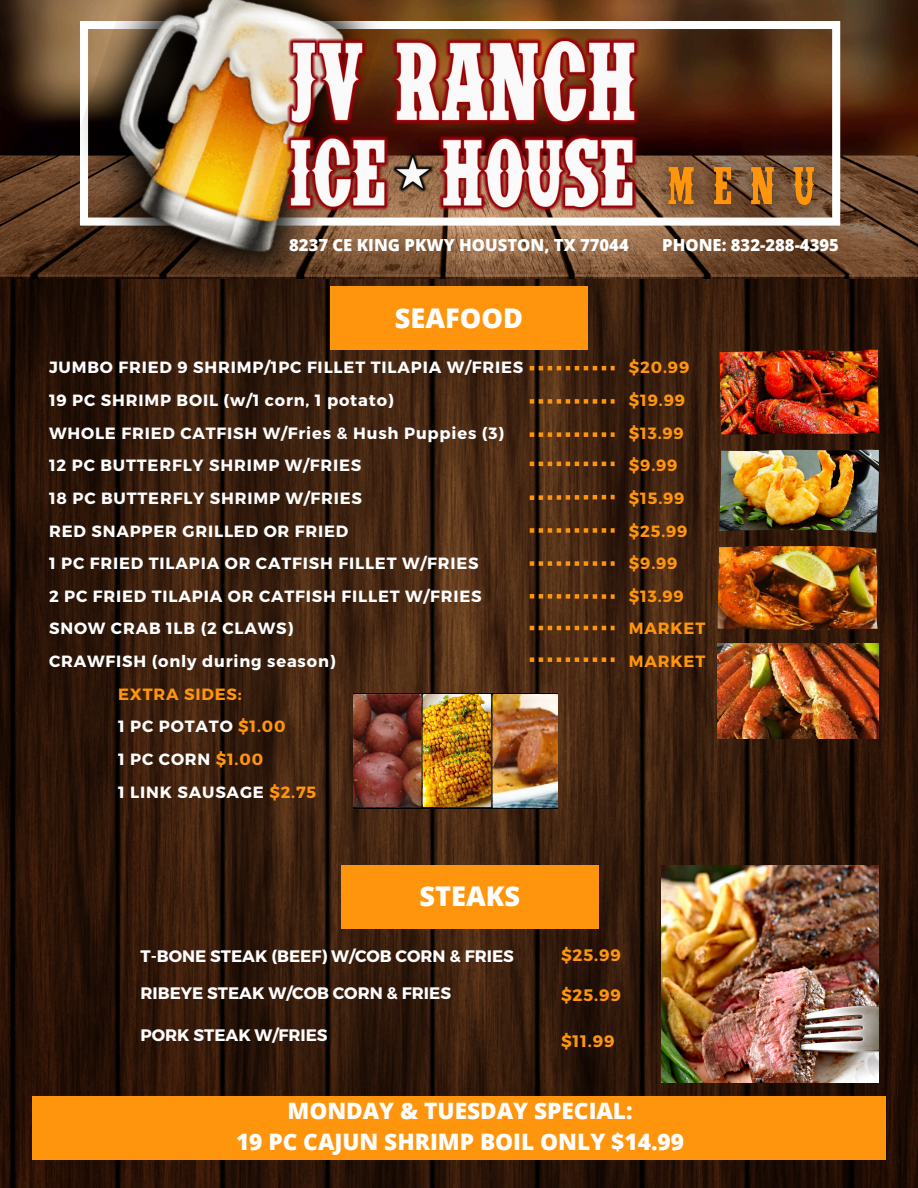
<style>
.page{position:relative;width:918px;height:1188px;background:#fff}
.page>*{position:absolute;margin:0;border:0;box-sizing:border-box;transform-origin:0 0}
.t1{font:800 27.15px "Open Sans";color:#fff}
.t2{font:800 22.65px/31.5px "Open Sans";color:#fff;text-align:center}
.t3{font:700 16.65px "Montserrat";color:#fff}
.t4{font:800 16.65px "Open Sans";color:#fff}
.t5{font:700 16.65px "Montserrat";letter-spacing:.05em;color:#ff950c}
.t6{font:700 16.35px "Montserrat";letter-spacing:.05em;color:#fff}
.t7{font:700 16.35px/32.7px "Montserrat";letter-spacing:.05em;color:#ff950c}
.s1{color:#ff950c}
</style>
<div class="page">
<img style="left:0;top:279px;width:918px;height:909px">
<svg style="left:530px;top:366px;width:85px;height:4px"></svg>
<img style="left:0;top:0;width:918px;height:279px">
<svg style="left:395px;top:21px;width:445px;height:205px"></svg>
<img style="left:43px;top:0;width:352px;height:318px">
<img style="left:272px;top:28px;width:380px;height:190px">
<div style="left:330px;top:287px;width:258px;height:63px;background:#ff950c"></div>
<div style="left:341px;top:865px;width:258px;height:63px;background:#ff950c"></div>
<img style="left:354px;top:693px;width:203px;height:115px">
<div style="left:32px;top:1096px;width:854px;height:63px;background:#ff950c"></div>
<img style="left:720px;top:350px;width:159px;height:85px">
<img style="left:719px;top:450px;width:160px;height:83px">
<img style="left:718px;top:546px;width:160px;height:84px">
<img style="left:718px;top:644px;width:161px;height:94px">
<img style="left:662px;top:865px;width:217px;height:217px">
<img style="left:640px;top:142px;width:202px;height:93px">
<svg style="left:530px;top:399px;width:85px;height:5px"></svg>
<svg style="left:530px;top:495px;width:85px;height:5px"></svg>
<svg style="left:530px;top:528px;width:85px;height:5px"></svg>
<svg style="left:530px;top:561px;width:85px;height:5px"></svg>
<svg style="left:530px;top:594px;width:85px;height:5px"></svg>
<svg style="left:530px;top:626px;width:85px;height:4px"></svg>
<svg style="left:530px;top:432px;width:85px;height:5px"></svg>
<svg style="left:530px;top:462px;width:85px;height:4px"></svg>
<svg style="left:530px;top:657px;width:85px;height:5px"></svg>
<p class="t4" style="left:289px;top:233px;width:341px">8237 CE KING PKWY HOUSTON, TX 77044</p>
<p class="t4" style="left:662px;top:233px;width:178px">PHONE: 832-288-4395</p>
<p class="t1" style="left:395px;top:299px;width:130px">SEAFOOD</p>
<p class="t6" style="left:49px;top:357px;width:476px">JUMBO FRIED 9 SHRIMP/1PC FILLET TILAPIA W/FRIES</p>
<p class="t6" style="left:49px;top:390px;width:346px">19 PC SHRIMP BOIL (w/1 corn, 1 potato)</p>
<p class="t6" style="left:49px;top:422px;width:457px">WHOLE FRIED CATFISH W/Fries &amp; Hush Puppies (3)</p>
<p class="t6" style="left:49px;top:455px;width:314px">12 PC BUTTERFLY SHRIMP W/FRIES</p>
<p class="t6" style="left:49px;top:487px;width:315px">18 PC BUTTERFLY SHRIMP W/FRIES</p>
<p class="t6" style="left:49px;top:520px;width:301px">RED SNAPPER GRILLED OR FRIED</p>
<h4 class="t6" style="left:49px;top:553px;width:431px">1 PC FRIED TILAPIA OR CATFISH FILLET W/FRIES</h4>
<p class="t6" style="left:49px;top:585px;width:434px">2 PC FRIED TILAPIA OR CATFISH FILLET W/FRIES</p>
<p class="t6" style="left:49px;top:618px;width:246px">SNOW CRAB 1LB (2 CLAWS)</p>
<p class="t6" style="left:49px;top:651px;width:288px">CRAWFISH (only during season)</p>
<h2 class="t7" style="left:118px;top:677px;width:125px">EXTRA SIDES:</h2>
<h4 class="t6" style="left:118px;top:716px;width:169px">1 PC POTATO <span class="s1">$1.00</span></h4>
<h4 class="t6" style="left:118px;top:748px;width:146px">1 PC CORN <span class="s1">$1.00</span></h4>
<h4 class="t6" style="left:118px;top:781px;width:200px">1 LINK SAUSAGE <span class="s1">$2.75</span></h4>
<p class="t1" style="left:419px;top:877px;width:102px">STEAKS</p>
<h4 class="t3" style="left:141px;top:945px;width:375px">T-BONE STEAK (BEEF) W/COB CORN &amp; FRIES</h4>
<h2 class="t3" style="left:141px;top:982px;width:312px">RIBEYE STEAK W/COB CORN &amp; FRIES</h2>
<p class="t3" style="left:141px;top:1025px;width:189px">PORK STEAK W/FRIES</p>
<p class="t7" style="left:629px;top:350px;width:78px">$20.99 $19.99 $13.99 $9.99 $15.99 $25.99 $9.99 $13.99<br>MARKET<br>MARKET</p>
<p class="t5" style="left:561px;top:944px;width:61px">$25.99</p>
<p class="t5" style="left:561px;top:985px;width:61px">$25.99</p>
<p class="t5" style="left:561px;top:1030px;width:55px">$11.99</p>
<p class="t2" style="left:236px;top:1094px;width:450px">MONDAY &amp; TUESDAY SPECIAL:<br>19 PC CAJUN SHRIMP BOIL ONLY $14.99</p>
</div>
